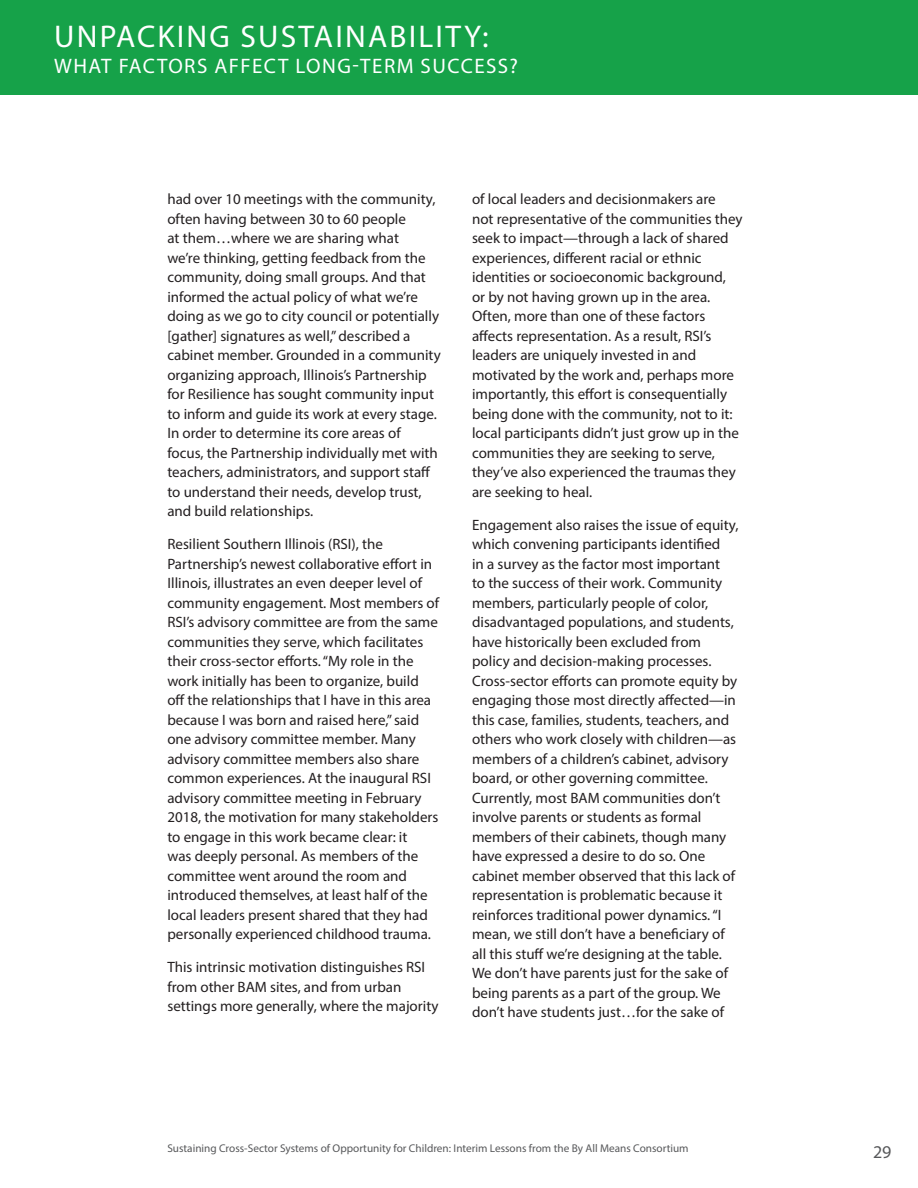
<style>
.page{position:relative;width:918px;height:1188px;background:#fff}
.page>*{position:absolute;margin:0;border:0;box-sizing:border-box;transform-origin:0 0}
.t1{font:31.5px "Myriad Pro";letter-spacing:.07em;color:#fff}
.t2{font:21px "Myriad Pro";letter-spacing:.07em;color:#fff}
.t3{font:18px "Myriad Pro";color:#57585a}
.t4{font:15px/19.5px "Myriad Pro";color:#231f20}
.t5{font:11.25px "Myriad Pro";color:#57585a}
</style>
<div class="page">
<div style="left:0;top:0;width:918px;height:94px;background:#16a249"></div>
<h1 class="t1" style="left:54px;top:17px;width:436px">UNPACKING SUSTAINABILITY:</h1>
<h2 class="t2" style="left:54px;top:53px;width:465px">WHAT FACTORS AFFECT LONG-TERM SUCCESS?</h2>
<p class="t4" style="left:167px;top:189px;width:275px">had over 10 meetings with the community, often having between 30 to 60 people<br>at them…where we are sharing what<br>we’re thinking, getting feedback from the community, doing small groups. And that informed the actual policy of what we’re doing as we go to city council or potentially [gather] signatures as well,” described a cabinet member. Grounded in a community organizing approach, Illinois’s Partnership for Resilience has sought community input to inform and guide its work at every stage.<br>In order to determine its core areas of<br>focus, the Partnership individually met with teachers, administrators, and support staff to understand their needs, develop trust, and build relationships.</p>
<p class="t4" style="left:167px;top:534px;width:273px">Resilient Southern Illinois (RSI), the Partnership’s newest collaborative effort in Illinois, illustrates an even deeper level of community engagement. Most members of RSI’s advisory committee are from the same communities they serve, which facilitates their cross-sector efforts. “My role in the work initially has been to organize, build off the relationships that I have in this area because I was born and raised here,” said one advisory committee member. Many advisory committee members also share common experiences. At the inaugural RSI advisory committee meeting in February 2018, the motivation for many stakeholders to engage in this work became clear: it<br>was deeply personal. As members of the committee went around the room and introduced themselves, at least half of the local leaders present shared that they had personally experienced childhood trauma.</p>
<p class="t4" style="left:167px;top:957px;width:273px">This intrinsic motivation distinguishes RSI from other BAM sites, and from urban settings more generally, where the majority</p>
<p class="t4" style="left:472px;top:189px;width:272px">of local leaders and decisionmakers are<br>not representative of the communities they seek to impact—through a lack of shared experiences, different racial or ethnic identities or socioeconomic background, or by not having grown up in the area.<br>Often, more than one of these factors affects representation. As a result, RSI’s leaders are uniquely invested in and motivated by the work and, perhaps more importantly, this effort is consequentially being done with the community, not to it: local participants didn’t just grow up in the communities they are seeking to serve, they’ve also experienced the traumas they are seeking to heal.</p>
<p class="t4" style="left:472px;top:515px;width:268px">Engagement also raises the issue of equity, which convening participants identified<br>in a survey as the factor most important<br>to the success of their work. Community members, particularly people of color, disadvantaged populations, and students, have historically been excluded from policy and decision-making processes.<br>Cross-sector efforts can promote equity by engaging those most directly affected—in this case, families, students, teachers, and others who work closely with children—as members of a children’s cabinet, advisory board, or other governing committee.<br>Currently, most BAM communities don’t involve parents or students as formal members of their cabinets, though many have expressed a desire to do so. One cabinet member observed that this lack of representation is problematic because it reinforces traditional power dynamics. “I mean, we still don’t have a beneficiary of all this stuff we’re designing at the table.<br>We don’t have parents just for the sake of being parents as a part of the group. We don’t have students just…for the sake of</p>
<p class="t5" style="left:167px;top:1142px;width:523px">Sustaining Cross-Sector Systems of Opportunity for Children: Interim Lessons from the By All Means Consortium</p>
<p class="t3" style="left:873px;top:1140px;width:20px">29</p>
</div>
